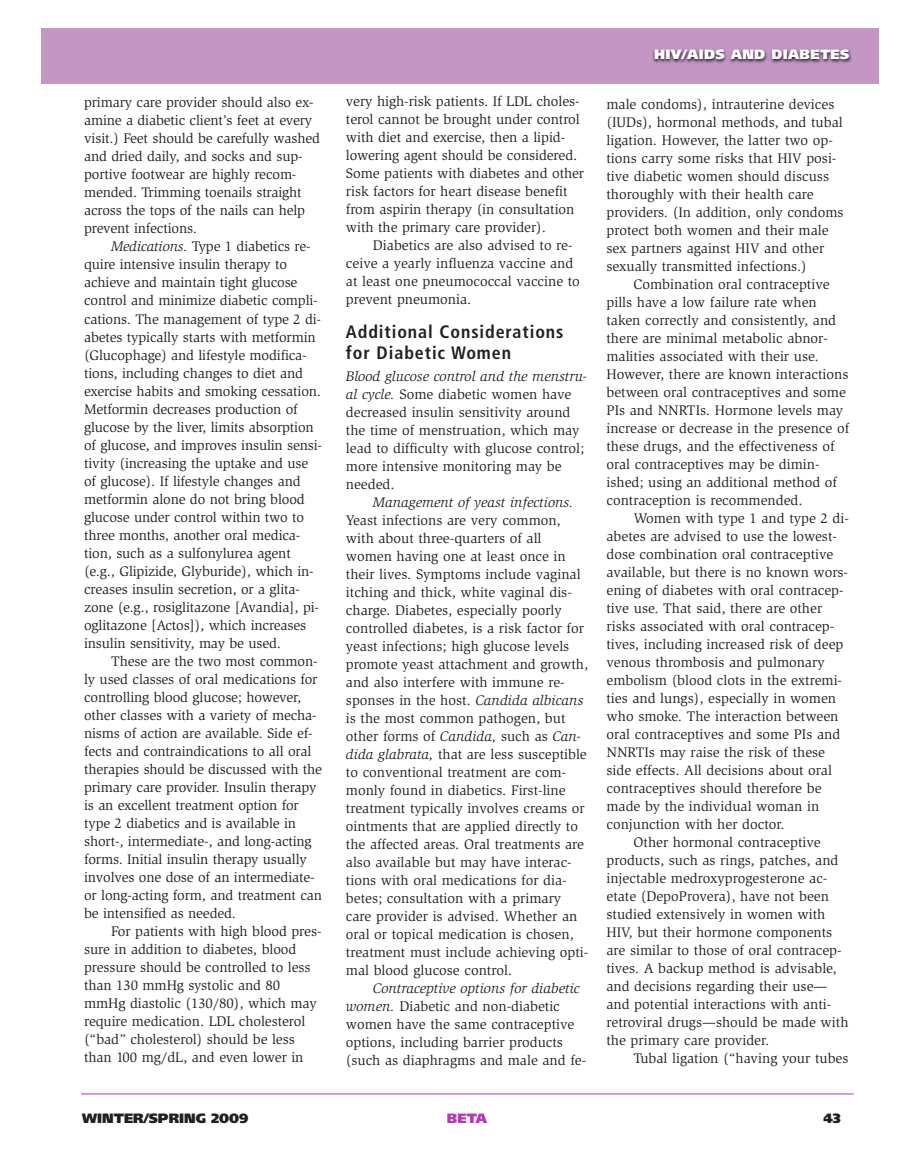
<style>
.page{position:relative;width:905px;height:1175px;background:#fff}
.page>*{position:absolute;margin:0;border:0;box-sizing:border-box;transform-origin:0 0}
.t1{font:700 condensed 18px/21.6px "Frutiger";letter-spacing:.05em;color:#231f20}
.t2{font:14.25px/18px "Slimbach";color:#231f20}
.t3{font:italic 14.25px "Slimbach";color:#231f20}
.t4{font:900 13.5px "Frutiger";color:#231f20}
.t5{font:900 13.5px "Frutiger";letter-spacing:.025em;color:#fff}
.t6{font:900 13.5px "Frutiger";color:#b737b9}
.s1{font-style:italic}
</style>
<div class="page">
<hr style="left:81px;top:1093px;width:772px;height:1px;background:#b737b9">
<div style="left:41px;top:29px;width:837px;height:55px;background:#c396c4"></div>
<img style="left:652px;top:49px;width:200px;height:14px">
<p class="t2" style="left:84px;top:95px;width:237px">primary care provider should also ex&shy;amine a diabetic client’s feet at every visit.) Feet should be carefully washed and dried daily, and socks and sup&shy;portive footwear are highly recom&shy;mended. Trimming toenails straight across the tops of the nails can help prevent infections.</p>
<p class="t2" style="left:84px;top:239px;width:239px;text-indent:27px"><span class="s1">Medications.</span> Type 1 diabetics re&shy;quire intensive insulin therapy to achieve and maintain tight glucose control and minimize diabetic compli&shy;cations. The management of type 2 di&shy;abetes typically starts with metformin (Glucophage) and lifestyle modifica&shy;tions, including changes to diet and exercise habits and smoking cessation.<br>Metformin decreases production of glucose by the liver, limits absorption of glucose, and improves insulin sensi&shy;tivity (increasing the uptake and use of glucose). If lifestyle changes and metformin alone do not bring blood glucose under control within two to three months, another oral medica&shy;tion, such as a sulfonylurea agent (e.g., Glipizide, Glyburide), which in&shy;creases insulin secretion, or a glita&shy;zone (e.g., rosiglitazone [Avandia], pi&shy;oglitazone [Actos]), which increases insulin sensitivity, may be used.</p>
<p class="t2" style="left:84px;top:653px;width:239px;text-indent:27px">These are the two most common&shy;ly used classes of oral medications for controlling blood glucose; however, other classes with a variety of mecha&shy;nisms of action are available. Side ef&shy;fects and contraindications to all oral therapies should be discussed with the primary care provider. Insulin therapy is an excellent treatment option for type 2 diabetics and is available in short-, intermediate-, and long-acting forms. Initial insulin therapy usually involves one dose of an intermediate&shy;or long-acting form, and treatment can be intensified as needed.</p>
<p class="t2" style="left:84px;top:923px;width:239px;text-indent:27px">For patients with high blood pres&shy;sure in addition to diabetes, blood pressure should be controlled to less than 130 mmHg systolic and 80 mmHg diastolic (130/80), which may require medication. LDL cholesterol (“bad” cholesterol) should be less than 100 mg/dL, and even lower in</p>
<p class="t2" style="left:346px;top:94px;width:240px">very high-risk patients. If LDL choles&shy;terol cannot be brought under control with diet and exercise, then a lipid&shy;lowering agent should be considered.<br>Some patients with diabetes and other risk factors for heart disease benefit from aspirin therapy (in consultation with the primary care provider).</p>
<p class="t2" style="left:346px;top:238px;width:235px;text-indent:27px">Diabetics are also advised to re&shy;ceive a yearly influenza vaccine and at least one pneumococcal vaccine to prevent pneumonia.</p>
<p class="t1" style="left:346px;top:322px;width:219px">Additional Considerations for Diabetic Women</p>
<p class="t2" style="left:346px;top:368px;width:242px"><span class="s1">Blood glucose control and the menstru&shy;al cycle.</span> Some diabetic women have decreased insulin sensitivity around the time of menstruation, which may lead to difficulty with glucose control; more intensive monitoring may be needed.</p>
<p class="t3" style="left:373px;top:496px;width:202px">Management of yeast infections.</p>
<p class="t2" style="left:346px;top:512px;width:244px">Yeast infections are very common, with about three-quarters of all women having one at least once in their lives. Symptoms include vaginal itching and thick, white vaginal dis&shy;charge. Diabetes, especially poorly controlled diabetes, is a risk factor for yeast infections; high glucose levels promote yeast attachment and growth, and also interfere with immune re&shy;sponses in the host. <span class="s1">Candida albicans </span>is the most common pathogen, but other forms of <span class="s1">Candida,</span> such as <span class="s1">Can&shy;dida glabrata,</span> that are less susceptible to conventional treatment are com&shy;monly found in diabetics. First-line treatment typically involves creams or ointments that are applied directly to the affected areas. Oral treatments are also available but may have interac&shy;tions with oral medications for dia&shy;betes; consultation with a primary care provider is advised. Whether an oral or topical medication is chosen, treatment must include achieving opti&shy;mal blood glucose control.</p>
<p class="t2" style="left:346px;top:980px;width:242px;text-indent:27px"><span class="s1">Contraceptive options for diabetic women.</span> Diabetic and non-diabetic women have the same contraceptive options, including barrier products (such as diaphragms and male and fe-</p>
<p class="t5" style="left:654px;top:49px;width:197px">HIV/AIDS AND DIABETES</p>
<p class="t2" style="left:606px;top:96px;width:239px">male condoms), intrauterine devices (IUDs), hormonal methods, and tubal ligation. However, the latter two op&shy;tions carry some risks that HIV posi&shy;tive diabetic women should discuss thoroughly with their health care providers. (In addition, only condoms protect both women and their male sex partners against HIV and other sexually transmitted infections.)</p>
<p class="t2" style="left:606px;top:276px;width:244px;text-indent:27px">Combination oral contraceptive pills have a low failure rate when taken correctly and consistently, and there are minimal metabolic abnor&shy;malities associated with their use.<br>However, there are known interactions between oral contraceptives and some PIs and NNRTIs. Hormone levels may increase or decrease in the presence of these drugs, and the effectiveness of oral contraceptives may be dimin&shy;ished; using an additional method of contraception is recommended.</p>
<p class="t2" style="left:633px;top:510px;width:217px">Women with type 1 and type 2 di-</p>
<p class="t2" style="left:606px;top:528px;width:232px">abetes are advised to use the lowest-</p>
<p class="t2" style="left:606px;top:546px;width:228px">dose combination oral contraceptive</p>
<p class="t2" style="left:606px;top:564px;width:243px">available, but there is no known wors-</p>
<p class="t2" style="left:606px;top:582px;width:239px">ening of diabetes with oral contracep-</p>
<p class="t2" style="left:606px;top:600px;width:217px">tive use. That said, there are other</p>
<p class="t2" style="left:606px;top:618px;width:229px">risks associated with oral contracep-</p>
<p class="t2" style="left:606px;top:636px;width:238px">tives, including increased risk of deep</p>
<p class="t2" style="left:606px;top:654px;width:220px">venous thrombosis and pulmonary</p>
<p class="t2" style="left:606px;top:672px;width:237px">embolism (blood clots in the extremi-</p>
<p class="t2" style="left:606px;top:690px;width:231px">ties and lungs), especially in women</p>
<p class="t2" style="left:606px;top:708px;width:233px">who smoke. The interaction between</p>
<p class="t2" style="left:606px;top:726px;width:235px">oral contraceptives and some PIs and</p>
<p class="t2" style="left:606px;top:744px;width:220px">NNRTIs may raise the risk of these</p>
<p class="t2" style="left:606px;top:762px;width:227px">side effects. All decisions about oral</p>
<p class="t2" style="left:606px;top:780px;width:216px">contraceptives should therefore be</p>
<p class="t2" style="left:606px;top:798px;width:214px">made by the individual woman in</p>
<p class="t2" style="left:606px;top:816px;width:180px">conjunction with her doctor.</p>
<p class="t2" style="left:633px;top:834px;width:189px">Other hormonal contraceptive</p>
<p class="t2" style="left:606px;top:852px;width:233px">products, such as rings, patches, and</p>
<p class="t2" style="left:606px;top:870px;width:222px">injectable medroxyprogesterone ac-</p>
<p class="t2" style="left:606px;top:888px;width:224px">etate (DepoProvera), have not been</p>
<p class="t2" style="left:606px;top:906px;width:220px">studied extensively in women with</p>
<p class="t2" style="left:606px;top:924px;width:227px">HIV, but their hormone components</p>
<p class="t2" style="left:606px;top:942px;width:237px">are similar to those of oral contracep-</p>
<p class="t2" style="left:606px;top:960px;width:232px">tives. A backup method is advisable,</p>
<p class="t2" style="left:606px;top:978px;width:222px">and decisions regarding their use—</p>
<p class="t2" style="left:606px;top:996px;width:226px">and potential interactions with anti-</p>
<p class="t2" style="left:606px;top:1014px;width:243px">retroviral drugs—should be made with</p>
<p class="t2" style="left:606px;top:1032px;width:164px">the primary care provider.</p>
<p class="t2" style="left:633px;top:1050px;width:216px">Tubal ligation (“having your tubes</p>
<p class="t4" style="left:82px;top:1112px;width:168px">WINTER/SPRING 2009</p>
<p class="t6" style="left:447px;top:1112px;width:42px">BETA</p>
<p class="t4" style="left:823px;top:1112px;width:19px">43</p>
</div>
